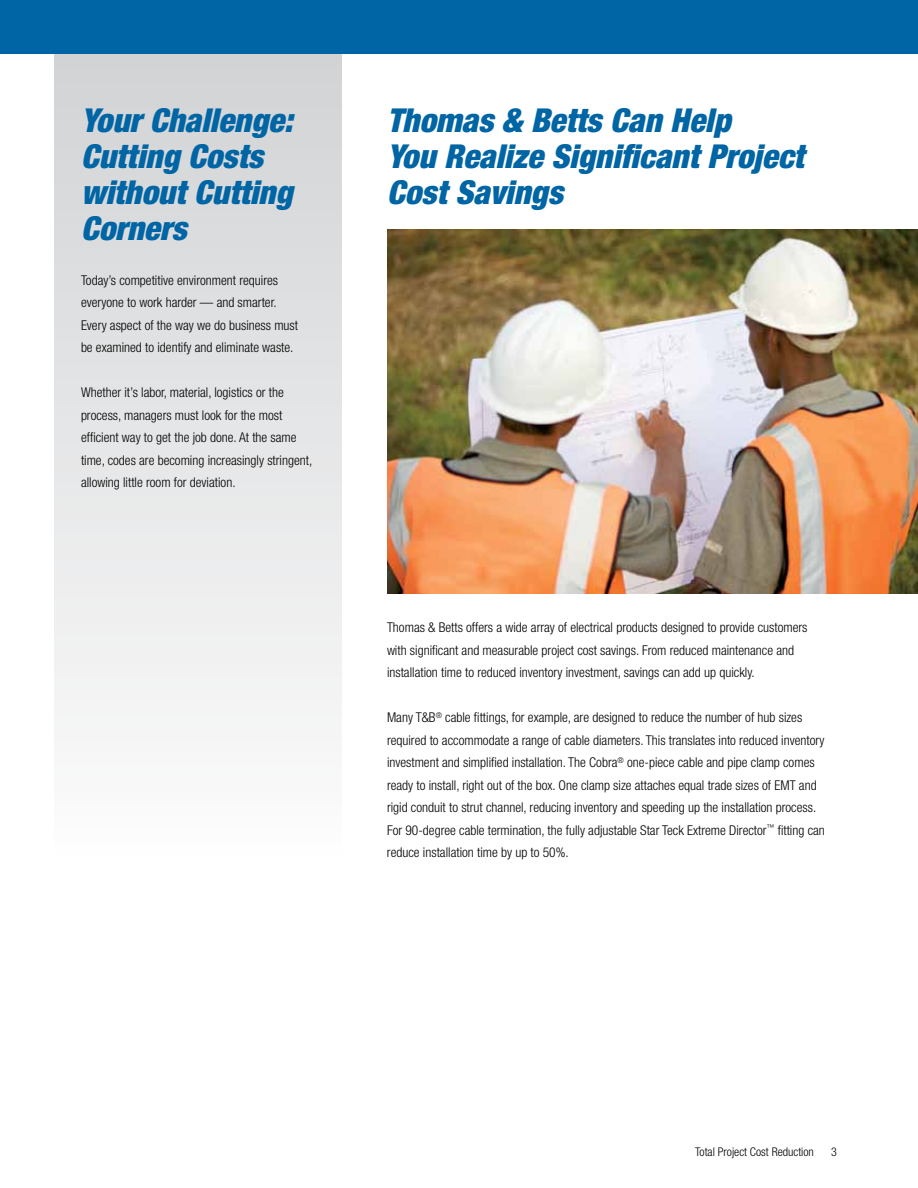
<style>
.page{position:relative;width:918px;height:1188px;background:#fff}
.page>*{position:absolute;margin:0;border:0;box-sizing:border-box;transform-origin:0 0}
.t1{font:italic 900 condensed 33px/36px "Helvetica Neue LT Std";color:#0065a4}
.t2{font:300 condensed 13.5px/22.5px "Helvetica Neue LT Std";color:#000}
.t3{font:300 condensed 12px "Helvetica Neue LT Std";color:#000}
</style>
<div class="page">
<div style="left:54px;top:54px;width:288px;height:810px;background:linear-gradient(to bottom,#d1d3d4,#fcfcfd)"></div>
<div style="left:0;top:0;width:918px;height:54px;background:#0065a4"></div>
<img style="left:387px;top:229px;width:531px;height:365px">
<h1 class="t1" style="left:81px;top:102px;width:213px">Your Challenge:<br>Cutting Costs without Cutting<br>Corners</h1>
<p class="t2" style="left:81px;top:268px;width:219px">Today’s competitive environment requires everyone to work harder — and smarter.<br>Every aspect of the way we do business must be examined to identify and eliminate waste.</p>
<p class="t2" style="left:81px;top:381px;width:233px">Whether it’s labor, material, logistics or the process, managers must look for the most efficient way to get the job done. At the same time, codes are becoming increasingly stringent, allowing little room for deviation.</p>
<h1 class="t1" style="left:387px;top:102px;width:418px">Thomas &amp; Betts Can Help<br>You Realize Significant Project<br>Cost Savings</h1>
<p class="t2" style="left:387px;top:616px;width:422px">Thomas &amp; Betts offers a wide array of electrical products designed to provide customers with significant and measurable project cost savings. From reduced maintenance and installation time to reduced inventory investment, savings can add up quickly.</p>
<p class="t2" style="left:387px;top:706px;width:439px">Many T&amp;B<sup>®</sup> cable fittings, for example, are designed to reduce the number of hub sizes required to accommodate a range of cable diameters. This translates into reduced inventory investment and simplified installation. The Cobra<sup>®</sup> one-piece cable and pipe clamp comes ready to install, right out of the box. One clamp size attaches equal trade sizes of EMT and rigid conduit to strut channel, reducing inventory and speeding up the installation process.<br>For 90-degree cable termination, the fully adjustable Star Teck Extreme Director<sup>™</sup> fitting can reduce installation time by up to 50%.</p>
<p class="t3" style="left:695px;top:1145px;width:120px">Total Project Cost Reduction</p>
<p class="t3" style="left:831px;top:1145px;width:7px">3</p>
</div>
